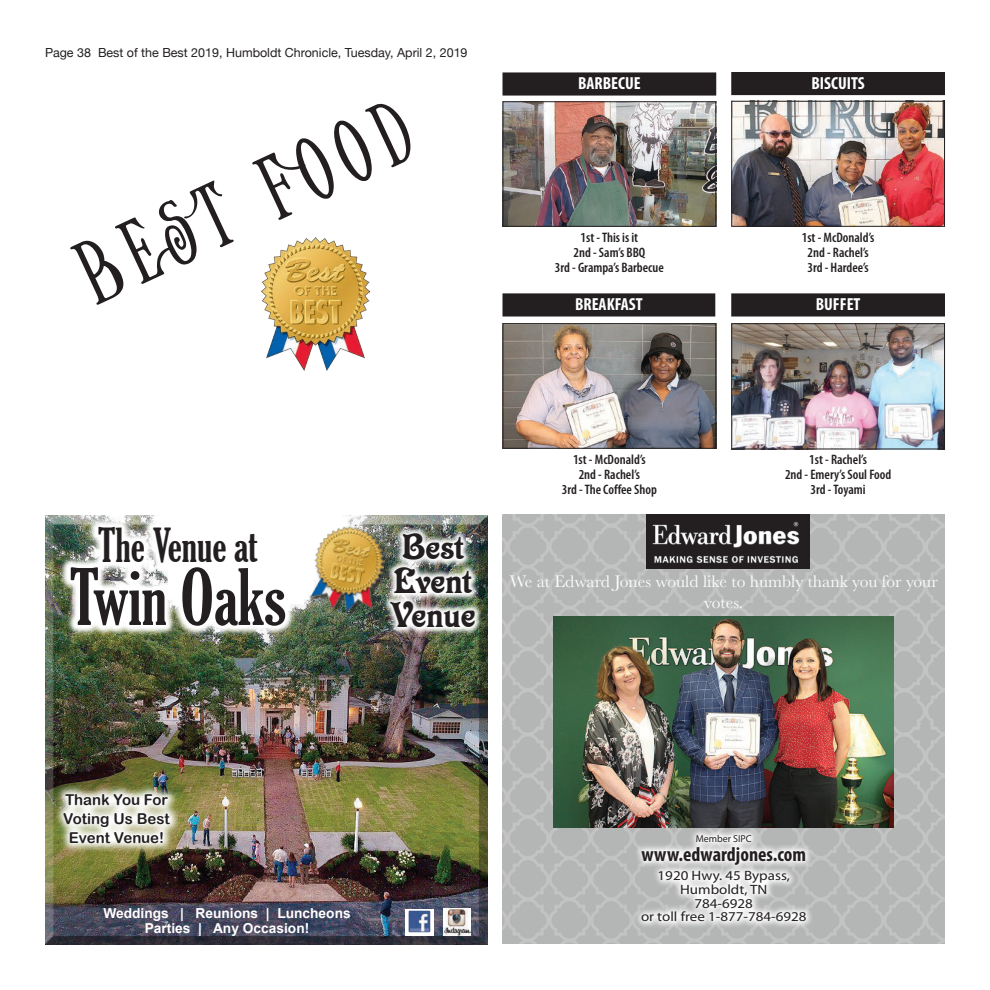
<style>
.page{position:relative;width:990px;height:990px;background:#fff}
.page>*{position:absolute;margin:0;border:0;box-sizing:border-box;transform-origin:0 0}
.t1{font:expanded 75px "Helena";color:#231f20}
.t2{font:extra-condensed 75px "Gloucester";color:#231f20}
.t3{font:extra-condensed 45px "Gloucester";color:#231f20}
.t4{font:37.5px/33.8px "Victorian D";color:#231f20;text-align:center}
.t5{font:700 condensed 20px "Myriad Pro";color:#231f20}
.t6{font:17.5px/21px "Baskerville";color:#f9fcfa;text-align:center}
.t7{font:700 condensed 17.5px "Myriad Pro";color:#fff}
.t8{font:15px/18.8px "Arial Rounded MT Bold";color:#231f20;text-align:center}
.t9{font:600 condensed 13.75px/15px "Myriad Pro";color:#231f20;text-align:center}
.t10{font:700 13.75px/15px "Arial";color:#fff;text-align:center}
.t11{font:13.5px/13.8px "Myriad Pro";color:#231f20;text-align:center;scale:1.11 1}
.t12{font:12.5px "Helvetica Neue";color:#231f20}
.t13{font:10px "Myriad Pro";color:#231f20}
</style>
<div class="page">
<div style="left:503px;top:73px;width:213px;height:22px;background:#231f20"></div>
<div style="left:502px;top:72px;width:214px;height:24px;border:1px solid #231f20"></div>
<div style="left:732px;top:73px;width:212px;height:21px;background:#231f20"></div>
<div style="left:731px;top:72px;width:214px;height:23px;border:1px solid #231f20"></div>
<div style="left:503px;top:294px;width:212px;height:22px;background:#231f20"></div>
<div style="left:502px;top:293px;width:213px;height:24px;border:1px solid #231f20"></div>
<div style="left:732px;top:294px;width:212px;height:22px;background:#231f20"></div>
<div style="left:731px;top:293px;width:214px;height:24px;border:1px solid #231f20"></div>
<img style="left:504px;top:103px;width:210px;height:122px">
<div style="left:502px;top:101px;width:214px;height:126px;border:1px solid #231f20"></div>
<img style="left:733px;top:103px;width:210px;height:122px">
<div style="left:731px;top:101px;width:214px;height:126px;border:1px solid #231f20"></div>
<img style="left:504px;top:325px;width:210px;height:122px">
<div style="left:502px;top:323px;width:214px;height:126px;border:1px solid #231f20"></div>
<img style="left:733px;top:325px;width:210px;height:122px">
<div style="left:731px;top:323px;width:214px;height:126px;border:1px solid #231f20"></div>
<img style="left:261px;top:238px;width:108px;height:132px">
<div style="left:45px;top:516px;width:443px;height:429px;background:#231f20;opacity:.75"></div>
<img style="left:54px;top:784px;width:127px;height:70px">
<svg style="left:65px;top:794px;width:104px;height:12px"></svg>
<svg style="left:63px;top:812px;width:108px;height:31px"></svg>
<svg style="left:59px;top:517px;width:237px;height:120px"></svg>
<div style="left:405px;top:909px;width:29px;height:27px;background:#fff"></div>
<img style="left:408px;top:910px;width:23px;height:22px">
<img style="left:444px;top:909px;width:26px;height:27px">
<img style="left:383px;top:525px;width:100px;height:110px">
<img style="left:306px;top:521px;width:84px;height:97px">
<img style="left:502px;top:514px;width:443px;height:210px">
<img style="left:502px;top:724px;width:443px;height:220px">
<svg style="left:634px;top:827px;width:179px;height:36px"></svg>
<svg style="left:633px;top:863px;width:181px;height:66px"></svg>
<img style="left:554px;top:617px;width:340px;height:210px">
<img style="left:647px;top:514px;width:163px;height:54px">
<p class="t12" style="left:45px;top:45px;width:424px">Page 38 Best of the Best 2019, Humboldt Chronicle, Tuesday, April 2, 2019</p>
<h1 class="t1" style="left:62px;top:249px;width:372px;rotate:-25deg">Best Food</h1>
<p class="t7" style="left:578px;top:72px;width:64px">BARBECUE</p>
<p class="t7" style="left:811px;top:72px;width:55px">BISCUITS</p>
<p class="t9" style="left:555px;top:230px;width:110px">1st - This is it<br>2nd - Sam’s BBQ<br>3rd - Grampa’s Barbecue</p>
<p class="t9" style="left:802px;top:230px;width:74px">1st - McDonald’s<br>2nd - Rachel’s<br>3rd - Hardee’s</p>
<p class="t7" style="left:575px;top:293px;width:69px">BREAKFAST</p>
<p class="t7" style="left:816px;top:293px;width:46px">BUFFET</p>
<h2 class="t3" style="left:98px;top:520px;width:161px">The Venue at</h2>
<h1 class="t2" style="left:70px;top:554px;width:218px">Twin Oaks</h1>
<h3 class="t4" style="left:390px;top:531px;width:87px">Best<br>Event<br>Venue</h3>
<p class="t9" style="left:562px;top:452px;width:97px">1st - McDonald’s<br>2nd - Rachel’s<br>3rd - The Coffee Shop</p>
<p class="t9" style="left:785px;top:452px;width:108px">1st - Rachel’s<br>2nd - Emery’s Soul Food<br>3rd - Toyami</p>
<p class="t6" style="left:510px;top:571px;width:430px">We at Edward Jones would like to humbly thank you for your votes.</p>
<p class="t8" style="left:63px;top:790px;width:108px">Thank You For<br>Voting Us Best<br>Event Venue!</p>
<p class="t10" style="left:103px;top:906px;width:249px">Weddings | Reunions | Luncheons<br>Parties | Any Occasion!</p>
<p class="t13" style="left:696px;top:833px;width:57px">Member SIPC</p>
<h3 class="t5" style="left:641px;top:842px;width:166px">www.edwardjones.com</h3>
<p class="t11" style="left:641px;top:868px;width:151px">1920 Hwy. 45 Bypass,<br>Humboldt, TN<br>784-6928<br>or toll free 1-877-784-6928</p>
</div>
